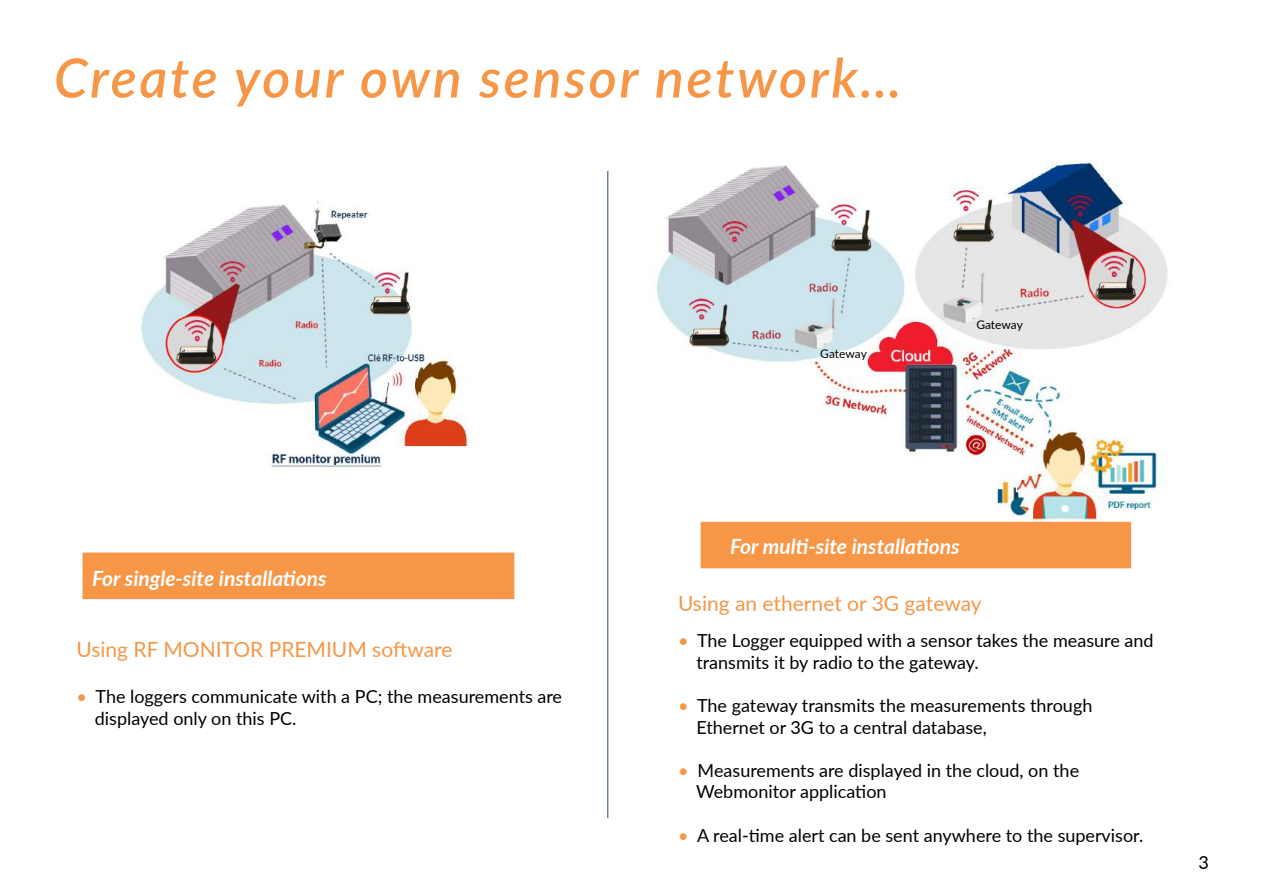
<style>
.page{position:relative;width:1263px;height:893px;background:#fff}
.page>*{position:absolute;margin:0;border:0;box-sizing:border-box;transform-origin:0 0}
.t1{font:italic 600 54px "Lato";letter-spacing:.05em;color:#f79646}
.t2{font:21px "Lato";color:#f79646}
.t3{font:italic 700 21px "Lato";color:#fff}
.t4{font:18px/21.6px "Lato";color:#000}
.t5{font:12px "Lato";letter-spacing:-.005em;color:#000}
.s1{color:#f79646}
</style>
<div class="page">
<img style="left:656px;top:161px;width:512px;height:370px">
<div style="left:977px;top:319px;width:60px;height:12px;background:#e6e6e6"></div>
<div style="left:804px;top:350px;width:55px;height:11px;background:#fff"></div>
<svg style="left:799px;top:330px;width:81px;height:30px"></svg>
<div style="left:82px;top:553px;width:432px;height:46px;background:#f79646"></div>
<div style="left:700px;top:522px;width:431px;height:46px;background:#f79646"></div>
<img style="left:141px;top:201px;width:327px;height:266px">
<hr style="left:607px;top:171px;width:1px;height:647px;background:#1f497d">
<h1 class="t1" style="left:54px;top:39px;width:849px">Create your own sensor network…</h1>
<p class="t3" style="left:92px;top:563px;width:236px">For single-site installations</p>
<p class="t2" style="left:76px;top:634px;width:378px">Using RF MONITOR PREMIUM software</p>
<p class="t4" style="left:95px;top:685px;width:469px;text-indent:-18px"><span class="s1">•</span> The loggers communicate with a PC; the measurements are displayed only on this PC.</p>
<p class="t5" style="left:820px;top:345px;width:48px">Gateway</p>
<p class="t5" style="left:976px;top:316px;width:48px">Gateway</p>
<p class="t3" style="left:730px;top:531px;width:231px">For multi-site installations</p>
<p class="t2" style="left:678px;top:588px;width:305px">Using an ethernet or 3G gateway</p>
<p class="t4" style="left:696px;top:629px;width:459px;text-indent:-18px"><span class="s1">•</span> The Logger equipped with a sensor takes the measure and transmits it by radio to the gateway.</p>
<p class="t4" style="left:696px;top:694px;width:397px;text-indent:-18px"><span class="s1">•</span> The gateway transmits the measurements through<br>Ethernet or 3G to a central database,</p>
<p class="t4" style="left:696px;top:759px;width:384px;text-indent:-18px"><span class="s1">•</span> Measurements are displayed in the cloud, on the<br>Webmonitor application</p>
<p class="t4" style="left:678px;top:823px;width:467px"><span class="s1">•</span> A real-time alert can be sent anywhere to the supervisor.</p>
<p class="t4" style="left:1198px;top:851px;width:12px">3</p>
</div>
